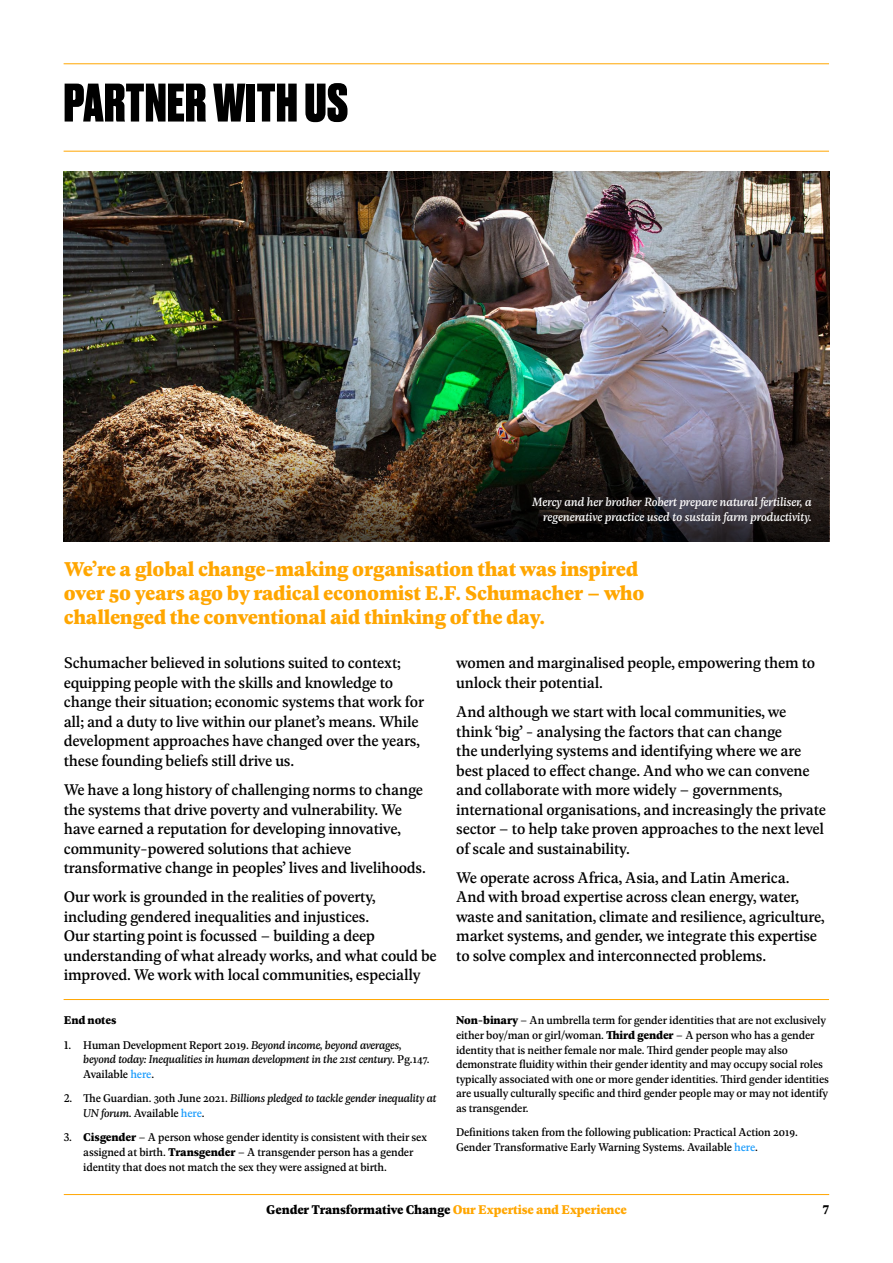
<style>
.page{position:relative;width:893px;height:1263px;background:#fff}
.page>*{position:absolute;margin:0;border:0;box-sizing:border-box;transform-origin:0 0}
.t1{font:800 51px "Druk";letter-spacing:.015em;color:#000}
.t2{font:700 21.3px/24.3px "Geller Text";letter-spacing:-.01em;color:#ffa600}
.t3{font:16.5px/19.5px "Geller Text";letter-spacing:-.01em;color:#000}
.t4{font:700 13.5px "Geller Text";letter-spacing:-.01em;color:#000}
.t5{font:italic 12.75px/15px "Geller Text";color:#fff;text-align:right}
.t6{font:12px/14.7px "Geller Text";letter-spacing:-.01em;color:#000}
.t7{font:italic 12px/14.7px "Geller Text";letter-spacing:-.01em;color:#000}
.t8{font:700 12px "Geller Text";letter-spacing:-.01em;color:#000}
.s1{font-style:normal}
.s2{font-style:normal;color:#1b9cfc}
.s3{font-weight:700}
.s4{color:#1b9cfc}
.s5{color:#ffa600}
</style>
<div class="page">
<img style="left:64px;top:171px;width:765px;height:258px">
<hr style="left:64px;top:63px;width:765px;height:1px;background:#ffa600">
<hr style="left:64px;top:151px;width:765px;height:1px;background:#ffa600">
<hr style="left:64px;top:999px;width:765px;height:1px;background:#ffa600">
<hr style="left:64px;top:1194px;width:765px;height:1px;background:#ffa600">
<img style="left:64px;top:429px;width:765px;height:113px">
<h1 class="t1" style="left:64px;top:67px;width:286px">PARTNER WITH US</h1>
<p class="t5" style="left:532px;top:494px;width:281px">Mercy and her brother Robert prepare natural fertiliser, a regenerative practice used to sustain farm productivity.</p>
<p class="t2" style="left:64px;top:555px;width:582px">We’re a global change-making organisation that was inspired over 50 years ago by radical economist E.F. Schumacher – who challenged the conventional aid thinking of the day.</p>
<p class="t3" style="left:64px;top:653px;width:362px">Schumacher believed in solutions suited to context; equipping people with the skills and knowledge to change their situation; economic systems that work for all; and a duty to live within our planet’s means. While development approaches have changed over the years, these founding beliefs still drive us.</p>
<p class="t3" style="left:64px;top:779px;width:363px">We have a long history of challenging norms to change the systems that drive poverty and vulnerability. We have earned a reputation for developing innovative, community-powered solutions that achieve transformative change in peoples’ lives and livelihoods.</p>
<p class="t3" style="left:64px;top:887px;width:374px">Our work is grounded in the realities of poverty, including gendered inequalities and injustices.<br>Our starting point is focussed – building a deep understanding of what already works, and what could be improved. We work with local communities, especially</p>
<p class="t8" style="left:64px;top:1011px;width:54px">End notes</p>
<p class="t7" style="left:83px;top:1037px;width:348px;text-indent:-20px"><span class="s1">1. Human Development Report 2019.</span> Beyond income, beyond averages, beyond today: Inequalities in human development in the 21st century<span class="s1">. Pg.147.<br>Available</span> <span class="s2">here</span><span class="s1">.</span></p>
<p class="t7" style="left:83px;top:1090px;width:354px;text-indent:-20px"><span class="s1">2. The Guardian. 30th June 2021.</span> Billions pledged to tackle gender inequality at<br>UN forum<span class="s1">. Available</span> <span class="s2">here</span><span class="s1">.</span></p>
<p class="t6" style="left:83px;top:1129px;width:346px;text-indent:-20px">3. <span class="s3">Cisgender</span> – A person whose gender identity is consistent with their sex assigned at birth. <span class="s3">Transgender</span> – A transgender person has a gender identity that does not match the sex they were assigned at birth.</p>
<p class="t3" style="left:456px;top:653px;width:361px">women and marginalised people, empowering them to unlock their potential.</p>
<p class="t3" style="left:456px;top:701px;width:371px">And although we start with local communities, we think ‘big’ - analysing the factors that can change<br>the underlying systems and identifying where we are best placed to effect change. And who we can convene and collaborate with more widely – governments, international organisations, and increasingly the private sector – to help take proven approaches to the next level of scale and sustainability.</p>
<p class="t3" style="left:456px;top:867px;width:370px">We operate across Africa, Asia, and Latin America.<br>And with broad expertise across clean energy, water, waste and sanitation, climate and resilience, agriculture, market systems, and gender, we integrate this expertise to solve complex and interconnected problems.</p>
<p class="t6" style="left:456px;top:1012px;width:374px"><span class="s3">Non-binary</span> – An umbrella term for gender identities that are not exclusively either boy/man or girl/woman. <span class="s3">Third gender</span> – A person who has a gender identity that is neither female nor male. Third gender people may also demonstrate fluidity within their gender identity and may occupy social roles typically associated with one or more gender identities. Third gender identities are usually culturally specific and third gender people may or may not identify as transgender.</p>
<p class="t6" style="left:456px;top:1125px;width:343px">Definitions taken from the following publication: Practical Action 2019.<br>Gender Transformative Early Warning Systems. Available <span class="s4">here</span>.</p>
<p class="t4" style="left:266px;top:1200px;width:362px">Gender Transformative Change <span class="s5">Our Expertise and Experience</span></p>
<p class="t4" style="left:823px;top:1200px;width:8px">7</p>
</div>
